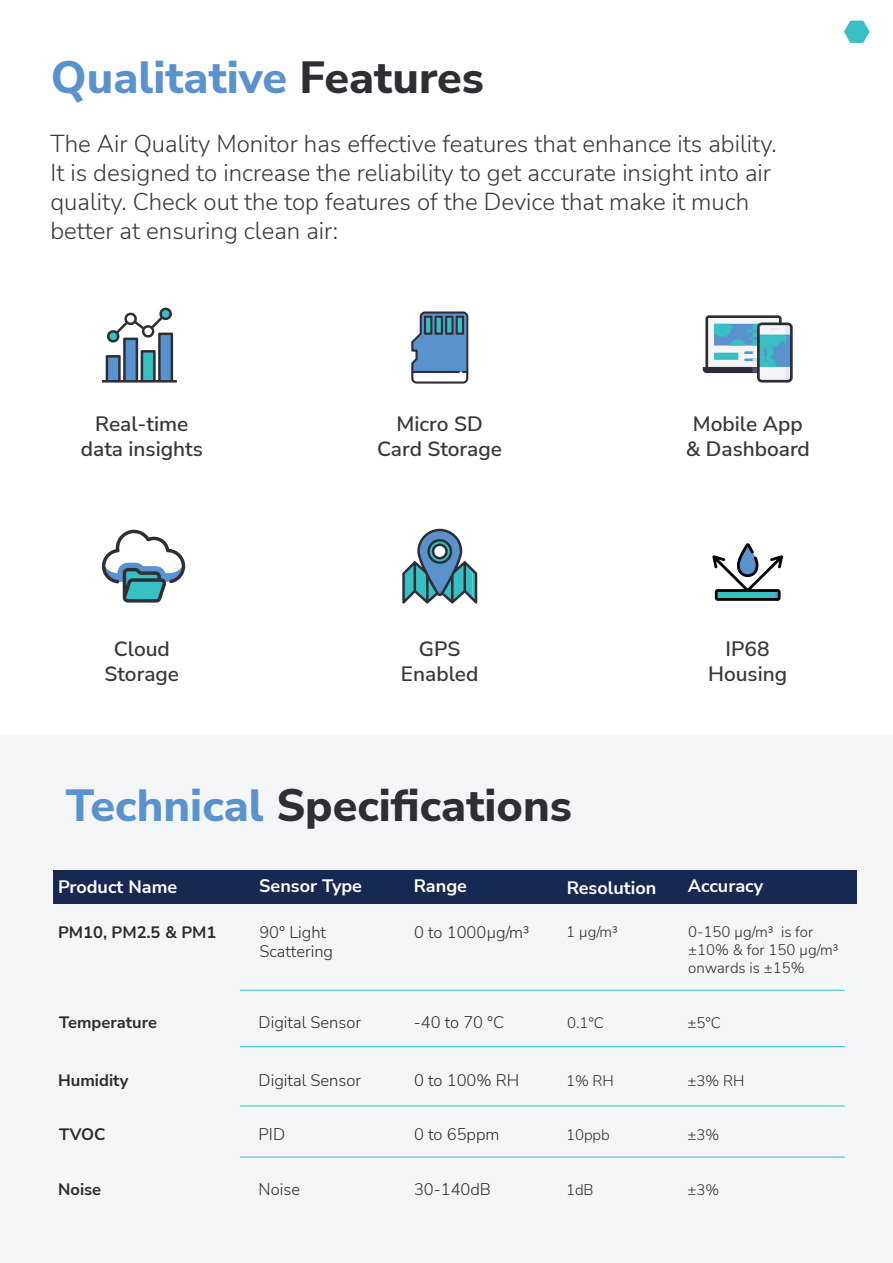
<style>
.page{position:relative;width:893px;height:1263px;background:#fff}
.page>*{position:absolute;margin:0;border:0;box-sizing:border-box;transform-origin:0 0}
.t1{font:800 45px "Nunito Sans";color:#2e2e34}
.t2{font:800 45px "Nunito Sans";color:#5a92cd}
.t3{font:300 24px/28.8px "Nunito Sans";color:#393a39}
.t4{font:600 20.85px/25px "Nunito Sans";color:#373837;text-align:center}
.t5{font:700 18px "Nunito Sans";color:#fff}
.t6{font:300 16.5px/19.8px "Nunito Sans";color:#2b2c2c}
.t7{font:700 16.5px "Nunito Sans";color:#2b2c2c}
.t8{font:300 15px/18px "Nunito Sans";color:#2b2c2c}
.s1{color:#2e2e34}
.s2{color:#5a92cd}
</style>
<div class="page">
<div style="left:0;top:736px;width:893px;height:527px;background:#f4f5f6"></div>
<svg style="left:844px;top:21px;width:26px;height:22px"></svg>
<svg style="left:703px;top:315px;width:90px;height:68px"></svg>
<svg style="left:102px;top:307px;width:75px;height:76px"></svg>
<svg style="left:102px;top:530px;width:83px;height:73px"></svg>
<svg style="left:402px;top:529px;width:75px;height:75px"></svg>
<svg style="left:411px;top:311px;width:58px;height:73px"></svg>
<div style="left:424px;top:316px;width:8px;height:19px;border:2px solid #2e2e34"></div>
<div style="left:434px;top:316px;width:9px;height:19px;border:2px solid #2e2e34"></div>
<div style="left:445px;top:316px;width:8px;height:19px;border:2px solid #2e2e34"></div>
<div style="left:456px;top:316px;width:8px;height:19px;border:2px solid #2e2e34"></div>
<svg style="left:712px;top:543px;width:71px;height:58px"></svg>
<div style="left:53px;top:871px;width:804px;height:33px;background:#162951"></div>
<hr style="left:240px;top:990px;width:605px;height:1px;background:#37bfc3">
<hr style="left:240px;top:1046px;width:605px;height:1px;background:#37bfc3">
<hr style="left:240px;top:1105px;width:605px;height:1px;background:#37bfc3">
<hr style="left:240px;top:1157px;width:605px;height:1px;background:#37bfc3">
<h1 class="t2" style="left:51px;top:45px;width:435px">Qualitative <span class="s1">Features</span></h1>
<p class="t3" style="left:51px;top:128px;width:728px">The Air Quality Monitor has effective features that enhance its ability.<br>It is designed to increase the reliability to get accurate insight into air quality. Check out the top features of the Device that make it much better at ensuring clean air:</p>
<p class="t4" style="left:81px;top:410px;width:123px">Real-time data insights</p>
<p class="t4" style="left:377px;top:410px;width:126px">Micro SD<br>Card Storage</p>
<p class="t4" style="left:686px;top:410px;width:126px">Mobile App &amp; Dashboard</p>
<p class="t4" style="left:105px;top:635px;width:76px">Cloud<br>Storage</p>
<p class="t4" style="left:401px;top:635px;width:79px">GPS<br>Enabled</p>
<p class="t4" style="left:708px;top:635px;width:81px">IP68<br>Housing</p>
<h1 class="t1" style="left:66px;top:773px;width:508px"><span class="s2">Technical</span> Specifications</h1>
<p class="t5" style="left:58px;top:874px;width:121px">Product Name</p>
<p class="t5" style="left:259px;top:873px;width:104px">Sensor Type</p>
<p class="t5" style="left:414px;top:873px;width:55px">Range</p>
<p class="t5" style="left:567px;top:875px;width:91px">Resolution</p>
<p class="t5" style="left:688px;top:873px;width:77px">Accuracy</p>
<p class="t7" style="left:58px;top:920px;width:160px">PM10, PM2.5 &amp; PM1</p>
<p class="t6" style="left:414px;top:921px;width:117px">0 to 1000µg/m3</p>
<p class="t8" style="left:566px;top:922px;width:53px">1 µg/m3</p>
<p class="t8" style="left:688px;top:922px;width:152px">0-150 µg/m3 is for ±10% &amp; for 150 µg/m3 onwards is ±15%</p>
<p class="t6" style="left:259px;top:921px;width:75px">90° Light<br>Scattering</p>
<p class="t7" style="left:59px;top:1011px;width:99px">Temperature</p>
<p class="t6" style="left:259px;top:1012px;width:104px">Digital Sensor</p>
<p class="t6" style="left:414px;top:1012px;width:92px">-40 to 70 °C</p>
<p class="t8" style="left:567px;top:1013px;width:38px">0.1°C</p>
<p class="t8" style="left:687px;top:1013px;width:35px">±5°C</p>
<p class="t7" style="left:58px;top:1068px;width:72px">Humidity</p>
<p class="t7" style="left:59px;top:1122px;width:48px">TVOC</p>
<p class="t7" style="left:58px;top:1177px;width:45px">Noise</p>
<p class="t6" style="left:259px;top:1069px;width:104px">Digital Sensor</p>
<p class="t6" style="left:259px;top:1123px;width:28px">PID</p>
<p class="t6" style="left:259px;top:1178px;width:43px">Noise</p>
<p class="t6" style="left:414px;top:1069px;width:107px">0 to 100% RH</p>
<p class="t6" style="left:414px;top:1123px;width:87px">0 to 65ppm</p>
<p class="t6" style="left:414px;top:1178px;width:78px">30-140dB</p>
<p class="t8" style="left:566px;top:1071px;width:49px">1% RH</p>
<p class="t8" style="left:566px;top:1125px;width:45px">10ppb</p>
<p class="t8" style="left:566px;top:1180px;width:29px">1dB</p>
<p class="t8" style="left:687px;top:1071px;width:58px">±3% RH</p>
<p class="t8" style="left:687px;top:1125px;width:33px">±3%</p>
<p class="t8" style="left:687px;top:1180px;width:33px">±3%</p>
</div>
